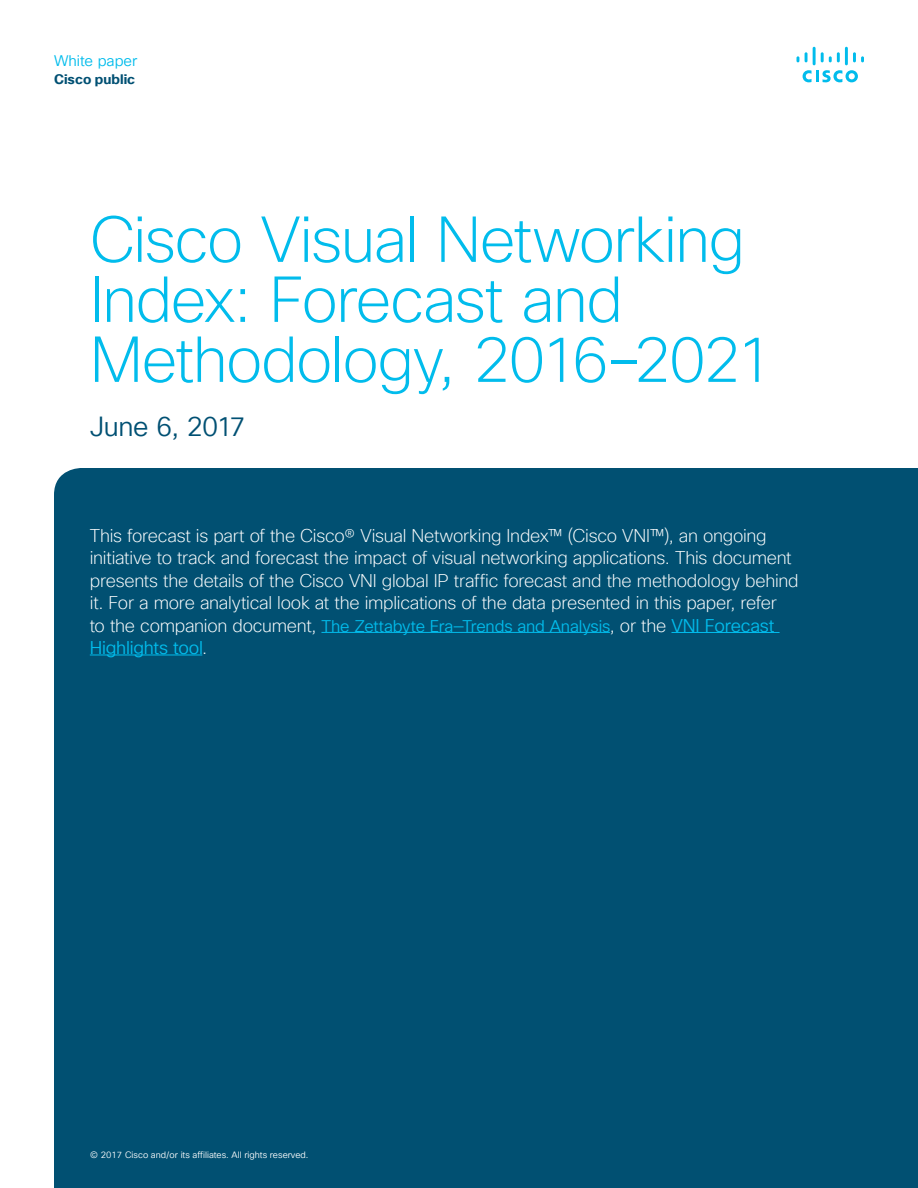
<style>
.page{position:relative;width:918px;height:1188px;background:#fff}
.page>*{position:absolute;margin:0;border:0;box-sizing:border-box;transform-origin:0 0}
.Title_Headline{font:200 63px/60px "Cisco Sans TT";letter-spacing:-.025em;color:#01bcec}
.Title_Subhead{font:27px "Cisco Sans TT Light";letter-spacing:-.025em;color:#005073}
.Intro{font:200 18px/22.5px "Cisco Sans TT";letter-spacing:-.015em;color:#fff}
.Intro-2{font:18px "Cisco Sans TT Light";letter-spacing:-.015em;color:#01bcec}
.Intro-3{font:16.5px "Cisco Sans TT Light";letter-spacing:-.01em;color:#01bcec}
.t1{font:15px "Cisco Sans TT Light";color:#01bcec}
.t2{font:700 13.5px "Cisco Sans TT";color:#005073}
.t3{font:9px "Cisco Sans TT Light";color:#fff}
.s1{font-family:"Cisco Sans TT";font-weight:200;font-size:18px;color:#fff}
.s2{font-size:18px}
.s3{font-family:"Cisco Sans TT";font-weight:200;color:#fff}
</style>
<div class="page">
<svg style="left:803px;top:70px;width:55px;height:12px"></svg>
<svg style="left:797px;top:56px;width:2px;height:6px"></svg>
<svg style="left:805px;top:52px;width:3px;height:10px"></svg>
<hr style="left:813px;top:47px;width:3px;height:18px;background:#01bcec">
<svg style="left:821px;top:52px;width:19px;height:10px"></svg>
<hr style="left:845px;top:47px;width:3px;height:18px;background:#01bcec">
<svg style="left:853px;top:52px;width:11px;height:10px"></svg>
<div style="left:54px;top:468px;width:864px;height:720px;background:#015072"></div>
<hr style="left:321px;top:632px;width:289px;height:1px;background:#01bcec">
<hr style="left:671px;top:632px;width:109px;height:1px;background:#01bcec">
<hr style="left:90px;top:655px;width:112px;height:1px;background:#01bcec">
<p class="t1" style="left:54px;top:51px;width:85px">White paper</p>
<p class="t2" style="left:54px;top:70px;width:83px">Cisco public</p>
<p class="Title_Headline" style="left:90px;top:212px;width:685px">Cisco Visual Networking<br>Index: Forecast and<br>Methodology, 2016–2021</p>
<p class="Title_Subhead" style="left:90px;top:409px;width:157px">June 6, 2017</p>
<p class="Intro" style="left:90px;top:525px;width:710px">This forecast is part of the Cisco® Visual Networking Index™ (Cisco VNI™), an ongoing initiative to track and forecast the impact of visual networking applications. This document presents the details of the Cisco VNI global IP traffic forecast and the methodology behind it. For a more analytical look at the implications of the data presented in this paper, refer</p>
<p class="Intro-3" style="left:90px;top:615px;width:686px"><span class="s1">to the companion document,</span> The Zettabyte Era—Trends and Analysis<span class="s1">, or the</span> <span class="s2">VNI Forecast</span></p>
<p class="Intro-2" style="left:90px;top:636px;width:119px">Highlights tool<span class="s3">.</span></p>
<p class="t3" style="left:90px;top:1149px;width:220px">© 2017 Cisco and/or its affiliates. All rights reserved.</p>
</div>
